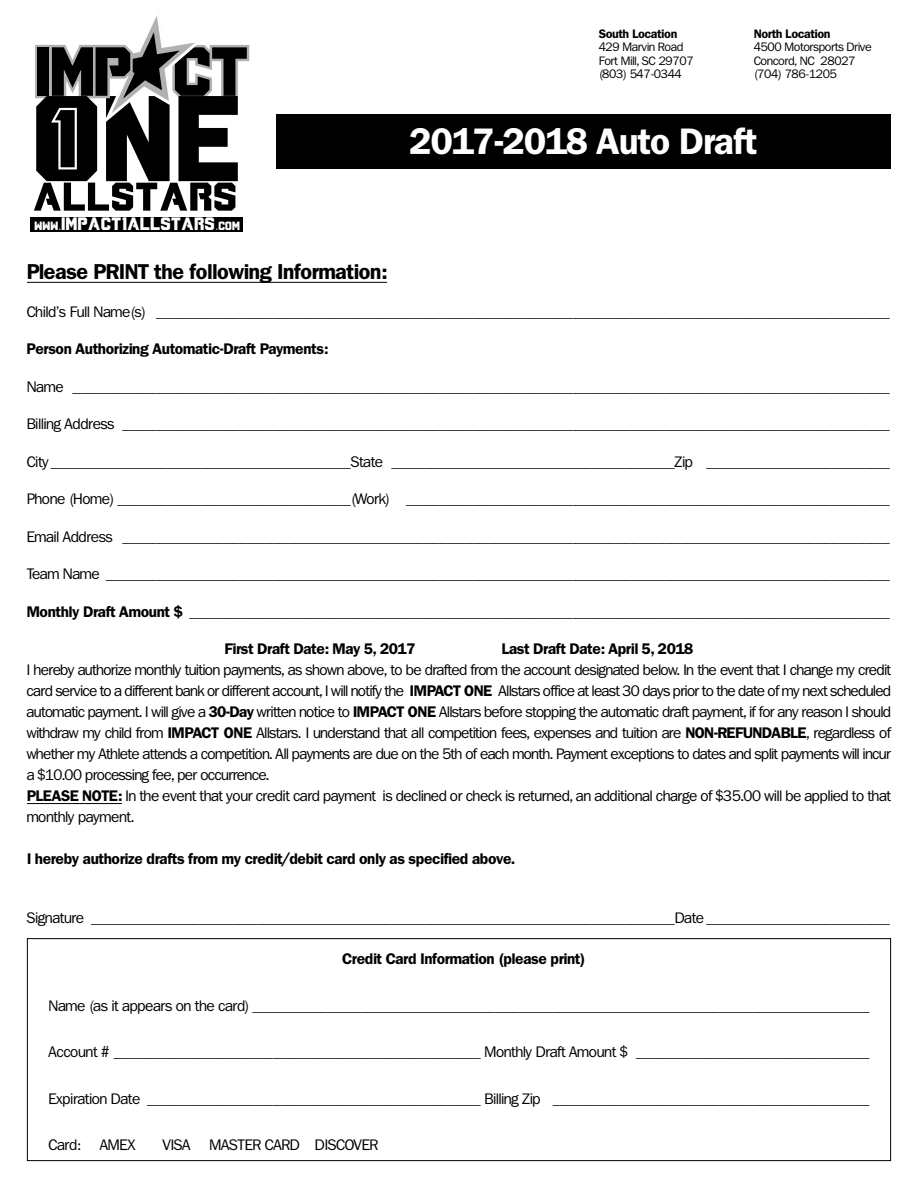
<style>
.page{position:relative;width:918px;height:1188px;background:#fff}
.page>*{position:absolute;margin:0;border:0;box-sizing:border-box;transform-origin:0 0}
.t1{font:700 36px "Franklin Gothic New";color:#fff}
.t2{font:700 21px "Franklin Gothic New";color:#000}
.t3{font:18px "NCAATCU Horned Frogs";color:#fff}
.t4{font:15px/21px "Franklin Gothic New";letter-spacing:-.015em;color:#000}
.t5{font:700 15px "Franklin Gothic New";color:#000}
.t6{font:12px/13.5px "Franklin Gothic New";color:#000}
.t7{font:700 12px "Franklin Gothic New";color:#000}
.s1{font-size:12px}
.s2{font-weight:700}
</style>
<div class="page">
<div style="left:30px;top:217px;width:213px;height:14px;background:#000"></div>
<svg style="left:34px;top:16px;width:215px;height:195px"></svg>
<div style="left:109px;top:59px;width:8px;height:5px;background:#b1b1b1"></div>
<div style="left:277px;top:115px;width:614px;height:54px;background:#000"></div>
<hr style="left:27px;top:282px;width:360px;height:1px;background:#000">
<hr style="left:27px;top:803px;width:95px;height:1px;background:#000">
<div style="left:27px;top:938px;width:864px;height:223px;border:1px solid #000"></div>
<p class="t7" style="left:599px;top:27px;width:80px">South Location</p>
<p class="t6" style="left:599px;top:41px;width:96px">429 Marvin Road<br>Fort Mill, SC 29707 (803) 547-0344</p>
<p class="t7" style="left:754px;top:27px;width:78px">North Location</p>
<p class="t6" style="left:754px;top:41px;width:119px">4500 Motorsports Drive<br>Concord, NC 28027 (704) 786-1205</p>
<p class="t3" style="left:35px;top:213px;width:207px"><span class="s1">WWW.</span>IMPACT1ALLSTARS<span class="s1">.COM</span></p>
<h1 class="t1" style="left:410px;top:121px;width:348px">2017-2018 Auto Draft</h1>
<h2 class="t2" style="left:27px;top:260px;width:362px">Please PRINT the following Information:</h2>
<p class="t4" style="left:27px;top:301px;width:864px">Child’s Full Name(s) ________________________________________________________________________________________</p>
<p class="t5" style="left:27px;top:341px;width:302px">Person Authorizing Automatic-Draft Payments:</p>
<p class="t4" style="left:27px;top:376px;width:864px">Name __________________________________________________________________________________________________</p>
<p class="t4" style="left:27px;top:414px;width:864px">Billing Address ____________________________________________________________________________________________</p>
<p class="t4" style="left:27px;top:451px;width:864px">City____________________________________State __________________________________Zip ______________________</p>
<p class="t4" style="left:27px;top:489px;width:864px">Phone (Home) ____________________________(Work) __________________________________________________________</p>
<p class="t4" style="left:27px;top:526px;width:864px">Email Address ____________________________________________________________________________________________</p>
<p class="t4" style="left:27px;top:564px;width:864px">Team Name ______________________________________________________________________________________________</p>
<p class="t5" style="left:27px;top:603px;width:864px">Monthly Draft Amount $ ____________________________________________________________________________________</p>
<p class="t5" style="left:225px;top:641px;width:192px">First Draft Date: May 5, 2017</p>
<p class="t5" style="left:502px;top:641px;width:193px">Last Draft Date: April 5, 2018</p>
<p class="t4" style="left:27px;top:660px;width:866px">I hereby authorize monthly tuition payments, as shown above, to be drafted from the account designated below. In the event that I change my credit card service to a different bank or different account, I will notify the <span class="s2">IMPACT ONE</span> Allstars office at least 30 days prior to the date of my next scheduled automatic payment. I will give a <span class="s2">30-Day</span> written notice to <span class="s2">IMPACT ONE</span> Allstars before stopping the automatic draft payment, if for any reason I should withdraw my child from <span class="s2">IMPACT ONE</span> Allstars. I understand that all competition fees, expenses and tuition are <span class="s2">NON-REFUNDABLE</span>, regardless of whether my Athlete attends a competition. All payments are due on the 5th of each month. Payment exceptions to dates and split payments will incur a $10.00 processing fee, per occurrence.<br><span class="s2">PLEASE NOTE:</span> In the event that your credit card payment is declined or check is returned, an additional charge of $35.00 will be applied to that monthly payment.</p>
<p class="t5" style="left:27px;top:851px;width:489px">I hereby authorize drafts from my credit/debit card only as specified above.</p>
<p class="t4" style="left:27px;top:907px;width:864px">Signature ______________________________________________________________________Date ______________________</p>
<p class="t5" style="left:343px;top:950px;width:245px">Credit Card Information (please print)</p>
<p class="t4" style="left:49px;top:995px;width:822px">Name (as it appears on the card) __________________________________________________________________________</p>
<p class="t4" style="left:49px;top:1041px;width:822px">Account # ____________________________________________ Monthly Draft Amount $ ____________________________</p>
<p class="t4" style="left:49px;top:1088px;width:822px">Expiration Date ________________________________________ Billing Zip ______________________________________</p>
<p class="t4" style="left:49px;top:1134px;width:33px">Card:</p>
<p class="t4" style="left:100px;top:1134px;width:37px">AMEX</p>
<p class="t4" style="left:163px;top:1134px;width:29px">VISA</p>
<p class="t4" style="left:210px;top:1134px;width:170px">MASTER CARD DISCOVER</p>
</div>
